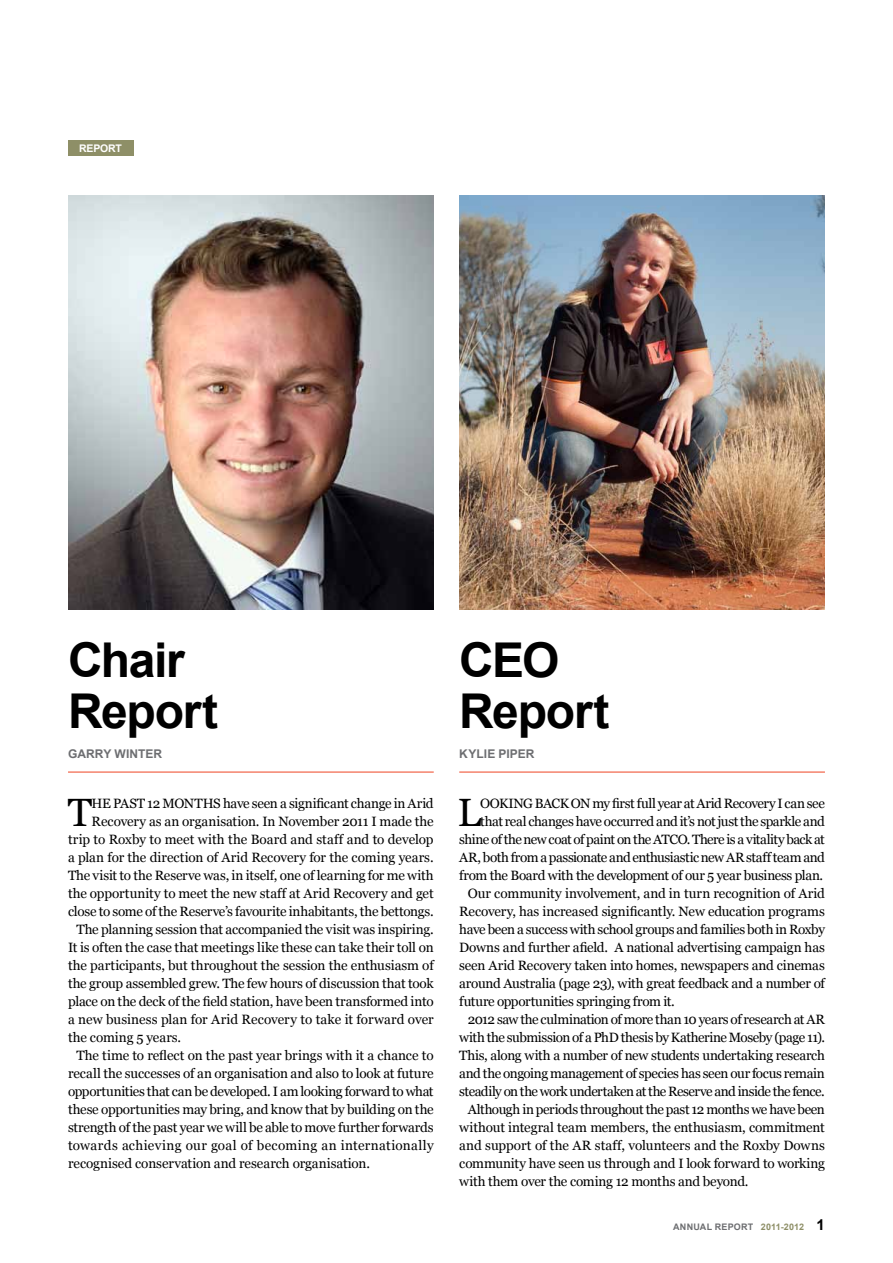
<style>
.page{position:relative;width:893px;height:1263px;background:#fff}
.page>*{position:absolute;margin:0;border:0;box-sizing:border-box;transform-origin:0 0}
.t1{font:700 48px/51px "Arial";letter-spacing:-.025em;color:#000}
.t2{font:39.45px "Georgia";color:#000}
.t3{font:13.5px "Georgia";letter-spacing:-.015em;color:#000}
.t4{font:13.5px "Georgia";letter-spacing:-.04em;color:#000}
.t5{font:13.5px "Georgia";letter-spacing:-.045em;color:#000}
.t6{font:13.5px "Georgia";letter-spacing:-.035em;color:#000}
.t7{font:13.5px "Georgia";letter-spacing:.03em;color:#000}
.t8{font:700 12px "Arial";letter-spacing:.01em;color:#6d6e71}
.t9{font:700 10.5px "Arial";color:#fff}
.t10{font:700 9px "Arial";letter-spacing:.005em;color:#8e8f67}
.t11{font:700 9px "Arial";color:#6d6e71}
.s1{color:#6d6e71}
.s2{font-size:15px;color:#000}
</style>
<div class="page">
<hr style="left:68px;top:772px;width:366px;height:1px;background:#ef4423">
<div style="left:68px;top:140px;width:65px;height:16px;background:#8e8f67"></div>
<img style="left:459px;top:196px;width:366px;height:414px">
<hr style="left:459px;top:772px;width:366px;height:1px;background:#ef4423">
<img style="left:68px;top:196px;width:366px;height:414px">
<p class="t9" style="left:79px;top:141px;width:16px">REPO</p>
<p class="t9" style="left:108px;top:141px;width:15px">RT</p>
<h1 class="t1" style="left:68px;top:636px;width:152px">Chair<br>Report</h1>
<p class="t8" style="left:68px;top:746px;width:70px">GARRY WINTE</p>
<p class="t8" style="left:154px;top:746px;width:10px">R</p>
<h2 class="t2" style="left:68px;top:788px;width:26px">T</h2>
<p class="t3" style="left:92px;top:795px;width:344px">he past 12 months have seen a significant change in Arid</p>
<p class="t3" style="left:92px;top:813px;width:344px">Recovery as an organisation. In November 2011 I made the</p>
<p class="t3" style="left:68px;top:831px;width:367px">trip to Roxby to meet with the Board and staff and to develop</p>
<p class="t3" style="left:68px;top:849px;width:367px">a plan for the direction of Arid Recovery for the coming years.</p>
<p class="t3" style="left:68px;top:867px;width:367px">The visit to the Reserve was, in itself, one of learning for me with</p>
<p class="t3" style="left:68px;top:885px;width:367px">the opportunity to meet the new staff at Arid Recovery and get</p>
<p class="t3" style="left:68px;top:903px;width:367px">close to some of the Reserve’s favourite inhabitants, the bettongs.</p>
<p class="t3" style="left:77px;top:921px;width:359px">The planning session that accompanied the visit was inspiring.</p>
<p class="t3" style="left:68px;top:939px;width:367px">It is often the case that meetings like these can take their toll on</p>
<p class="t3" style="left:68px;top:957px;width:367px">the participants, but throughout the session the enthusiasm of</p>
<p class="t3" style="left:68px;top:975px;width:367px">the group assembled grew. The few hours of discussion that took</p>
<p class="t3" style="left:68px;top:993px;width:367px">place on the deck of the field station, have been transformed into</p>
<p class="t3" style="left:68px;top:1011px;width:367px">a new business plan for Arid Recovery to take it forward over</p>
<p class="t3" style="left:68px;top:1029px;width:115px">the coming 5 years.</p>
<p class="t3" style="left:77px;top:1047px;width:359px">The time to reflect on the past year brings with it a chance to</p>
<p class="t3" style="left:68px;top:1065px;width:367px">recall the successes of an organisation and also to look at future</p>
<p class="t3" style="left:68px;top:1083px;width:367px">opportunities that can be developed. I am looking forward to what</p>
<p class="t3" style="left:68px;top:1101px;width:367px">these opportunities may bring, and know that by building on the</p>
<p class="t3" style="left:68px;top:1119px;width:367px">strength of the past year we will be able to move further forwards</p>
<p class="t7" style="left:68px;top:1137px;width:367px">towards achieving our goal of becoming an internationally</p>
<p class="t3" style="left:68px;top:1155px;width:303px">recognised conservation and research organisation.</p>
<h1 class="t1" style="left:459px;top:636px;width:152px">CEO<br>Report</h1>
<p class="t8" style="left:459px;top:746px;width:77px">KYLIE PIPER</p>
<h2 class="t2" style="left:457px;top:788px;width:25px">L</h2>
<p class="t3" style="left:480px;top:795px;width:346px">ooking back on my first full year at Arid Recovery I can see</p>
<p class="t3" style="left:480px;top:813px;width:346px">that real changes have occurred and it’s not just the sparkle and</p>
<p class="t4" style="left:459px;top:831px;width:367px">shine of the new coat of paint on the ATCO. There is a vitality back at</p>
<p class="t3" style="left:459px;top:849px;width:367px">AR, both from a passionate and enthusiastic new AR staff team and</p>
<p class="t3" style="left:459px;top:867px;width:365px">from the Board with the development of our 5 year business plan.</p>
<p class="t3" style="left:468px;top:885px;width:359px">Our community involvement, and in turn recognition of Arid</p>
<p class="t3" style="left:459px;top:903px;width:367px">Recovery, has increased significantly. New education programs</p>
<p class="t3" style="left:459px;top:921px;width:367px">have been a success with school groups and families both in Roxby</p>
<p class="t3" style="left:459px;top:939px;width:367px">Downs and further afield. A national advertising campaign has</p>
<p class="t3" style="left:459px;top:957px;width:367px">seen Arid Recovery taken into homes, newspapers and cinemas</p>
<p class="t3" style="left:459px;top:975px;width:367px">around Australia (page 23), with great feedback and a number of</p>
<p class="t3" style="left:459px;top:993px;width:217px">future opportunities springing from it.</p>
<p class="t3" style="left:468px;top:1011px;width:359px">2012 saw the culmination of more than 10 years of research at AR</p>
<p class="t4" style="left:459px;top:1029px;width:367px">with the submission of a PhD thesis by Katherine Moseby (page 11).</p>
<p class="t3" style="left:459px;top:1047px;width:367px">This, along with a number of new students undertaking research</p>
<p class="t3" style="left:459px;top:1065px;width:367px">and the ongoing management of species has seen our focus remain</p>
<p class="t5" style="left:459px;top:1083px;width:367px">steadily on the work undertaken at the Reserve and inside the fence.</p>
<p class="t6" style="left:468px;top:1101px;width:359px">Although in periods throughout the past 12 months we have been</p>
<p class="t3" style="left:459px;top:1119px;width:367px">without integral team members, the enthusiasm, commitment</p>
<p class="t3" style="left:459px;top:1137px;width:367px">and support of the AR staff, volunteers and the Roxby Downs</p>
<p class="t3" style="left:459px;top:1155px;width:367px">community have seen us through and I look forward to working</p>
<p class="t3" style="left:459px;top:1173px;width:291px">with them over the coming 12 months and beyond.</p>
<p class="t11" style="left:673px;top:1221px;width:14px">ANNU</p>
<p class="t11" style="left:700px;top:1221px;width:29px">AL REPO</p>
<p class="t10" style="left:741px;top:1221px;width:85px"><span class="s1">RT</span> 2011-2012 <span class="s2">1</span></p>
</div>
